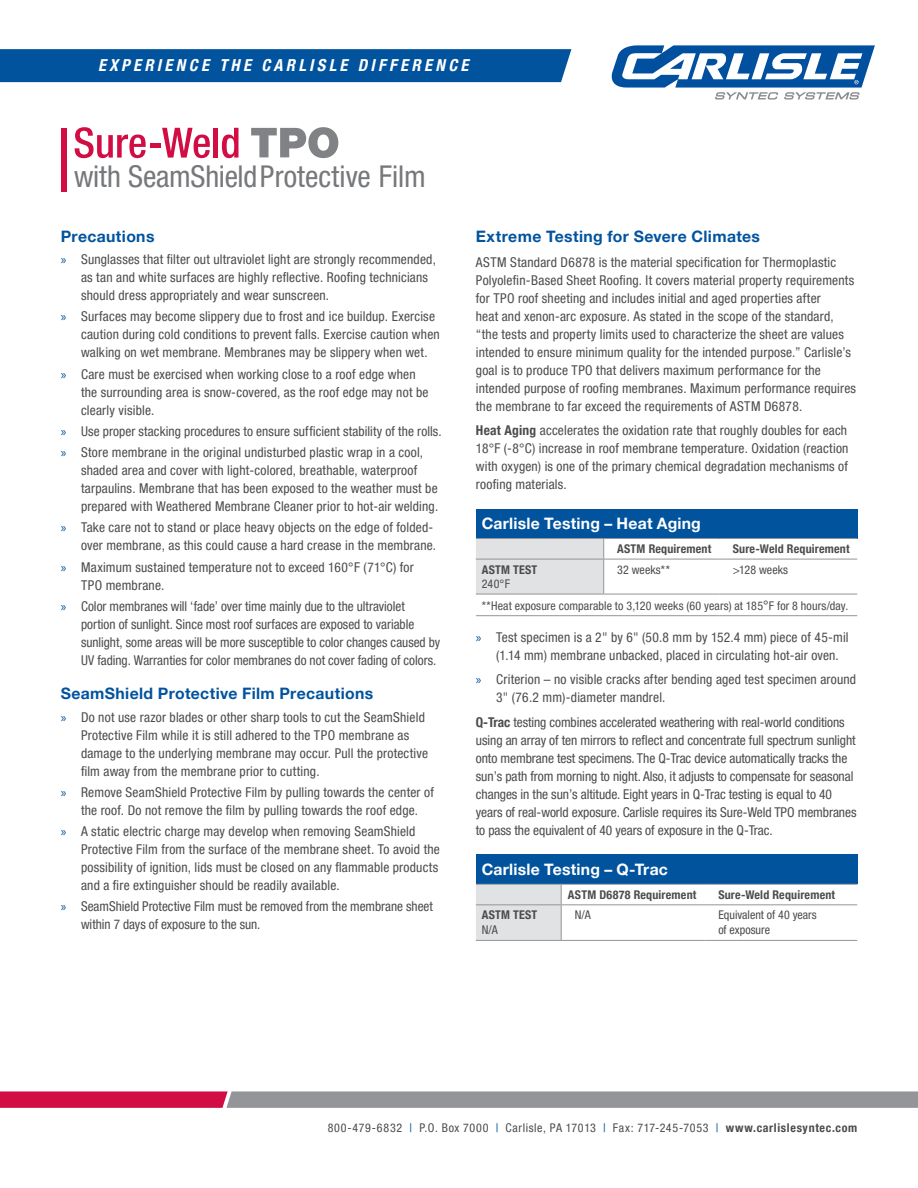
<style>
.page{position:relative;width:918px;height:1188px;background:#fff}
.page>*{position:absolute;margin:0;border:0;box-sizing:border-box;transform-origin:0 0}
.t1{font:condensed 30px "Helvetica Neue LT Pro";letter-spacing:-.005em;color:#76787b}
.t2{font:italic 700 condensed 16.5px "Helvetica Neue LT Pro";letter-spacing:.205em;color:#fff}
.t3{font:700 15.75px "Helvetica Neue LT Pro";letter-spacing:.025em;color:#01539e}
.t4{font:700 15.75px "Helvetica Neue LT Pro";letter-spacing:.015em;color:#fff}
.t5{font:condensed 13.5px/18px "Helvetica Neue LT Pro";letter-spacing:.015em;color:#4b4c4d}
.t6{font:condensed 13.5px/18px "Helvetica Neue LT Pro";letter-spacing:-.005em;color:#4b4c4d}
.t7{font:condensed 12px/15px "Helvetica Neue LT Pro";letter-spacing:.01em;color:#4b4c4d}
.t8{font:700 condensed 12px/14.4px "Helvetica Neue LT Pro";letter-spacing:.015em;color:#4b4c4d}
.t9{font:condensed 12px "Helvetica Neue LT Pro";letter-spacing:.05em;color:#4b4c4d}
.s1{font-family:"Myriad Pro";font-stretch:normal;color:#01539e}
.s2{font-weight:700}
.s3{font-weight:400}
.s4{font-size:13.5px}
.s5{color:#01539e}
</style>
<div class="page">
<div style="left:0;top:49px;width:571px;height:33px;background:#01539e"></div>
<svg style="left:612px;top:45px;width:263px;height:55px"></svg>
<svg style="left:0;top:1091px;width:918px;height:17px;background:#a67887"></svg>
<div style="left:476px;top:509px;width:381px;height:30px;background:#01539e"></div>
<hr style="left:476px;top:538px;width:128px;height:1px;background:#939598">
<hr style="left:604px;top:538px;width:115px;height:1px;background:#939598">
<div style="left:476px;top:539px;width:128px;height:55px;background:#e1e2e4"></div>
<hr style="left:719px;top:538px;width:138px;height:1px;background:#939598">
<hr style="left:476px;top:559px;width:128px;height:1px;background:#939598">
<hr style="left:604px;top:559px;width:115px;height:1px;background:#939598">
<hr style="left:603px;top:559px;width:1px;height:35px;background:#939598">
<hr style="left:719px;top:559px;width:138px;height:1px;background:#939598">
<hr style="left:476px;top:594px;width:128px;height:1px;background:#939598">
<hr style="left:604px;top:594px;width:115px;height:1px;background:#939598">
<hr style="left:719px;top:594px;width:138px;height:1px;background:#939598">
<hr style="left:476px;top:615px;width:128px;height:1px;background:#939598">
<hr style="left:604px;top:615px;width:115px;height:1px;background:#939598">
<hr style="left:719px;top:615px;width:138px;height:1px;background:#939598">
<div style="left:476px;top:855px;width:381px;height:29px;background:#01539e"></div>
<hr style="left:561px;top:884px;width:144px;height:1px;background:#939598">
<div style="left:476px;top:884px;width:86px;height:56px;background:#e1e2e4"></div>
<hr style="left:705px;top:884px;width:152px;height:1px;background:#939598">
<hr style="left:476px;top:904px;width:85px;height:1px;background:#939598">
<hr style="left:561px;top:904px;width:144px;height:1px;background:#939598">
<hr style="left:561px;top:905px;width:1px;height:35px;background:#939598">
<hr style="left:705px;top:904px;width:152px;height:1px;background:#939598">
<hr style="left:476px;top:940px;width:85px;height:1px;background:#939598">
<hr style="left:561px;top:940px;width:144px;height:1px;background:#939598">
<hr style="left:705px;top:940px;width:152px;height:1px;background:#939598">
<svg style="left:251px;top:127px;width:87px;height:31px"></svg>
<svg style="left:75px;top:127px;width:71px;height:31px"></svg>
<div style="left:150px;top:143px;width:11px;height:5px;background:#d20d44"></div>
<svg style="left:162px;top:128px;width:48px;height:30px"></svg>
<hr style="left:214px;top:128px;width:4px;height:30px;background:#d20d44">
<svg style="left:222px;top:128px;width:16px;height:30px"></svg>
<div style="left:61px;top:128px;width:6px;height:63px;background:#d20d44"></div>
<p class="t2" style="left:98px;top:55px;width:372px">EXPERIENCE THE CARLISLE DIFFERENCE</p>
<p class="t1" style="left:74px;top:159px;width:353px">with SeamShieldProtective Film</p>
<p class="t3" style="left:61px;top:226px;width:95px">Precautions</p>
<p class="t5" style="left:81px;top:250px;width:356px;text-indent:-20px"><span class="s1">»</span> Sunglasses that filter out ultraviolet light are strongly recommended, as tan and white surfaces are highly reflective. Roofing technicians should dress appropriately and wear sunscreen.</p>
<p class="t5" style="left:81px;top:307px;width:360px;text-indent:-20px"><span class="s1">»</span> Surfaces may become slippery due to frost and ice buildup. Exercise caution during cold conditions to prevent falls. Exercise caution when walking on wet membrane. Membranes may be slippery when wet.</p>
<p class="t5" style="left:81px;top:365px;width:349px;text-indent:-20px"><span class="s1">»</span> Care must be exercised when working close to a roof edge when the surrounding area is snow-covered, as the roof edge may not be clearly visible.</p>
<p class="t5" style="left:61px;top:422px;width:382px"><span class="s1">»</span> Use proper stacking procedures to ensure sufficient stability of the rolls.</p>
<p class="t5" style="left:81px;top:443px;width:359px;text-indent:-20px"><span class="s1">»</span> Store membrane in the original undisturbed plastic wrap in a cool, shaded area and cover with light-colored, breathable, waterproof tarpaulins. Membrane that has been exposed to the weather must be prepared with Weathered Membrane Cleaner prior to hot-air welding.</p>
<p class="t5" style="left:61px;top:518px;width:377px;text-align:right"><span class="s1">»</span> Take care not to stand or place heavy objects on the edge of folded&shy;over membrane, as this could cause a hard crease in the membrane.</p>
<p class="t5" style="left:81px;top:558px;width:334px;text-indent:-20px"><span class="s1">»</span> Maximum sustained temperature not to exceed 160°F (71°C) for<br>TPO membrane.</p>
<p class="t5" style="left:81px;top:597px;width:361px;text-indent:-20px"><span class="s1">»</span> Color membranes will ‘fade’ over time mainly due to the ultraviolet portion of sunlight. Since most roof surfaces are exposed to variable sunlight, some areas will be more susceptible to color changes caused by UV fading. Warranties for color membranes do not cover fading of colors.</p>
<p class="t3" style="left:61px;top:684px;width:314px">SeamShield Protective Film Precautions</p>
<p class="t5" style="left:81px;top:708px;width:349px;text-indent:-20px"><span class="s1">»</span> Do not use razor blades or other sharp tools to cut the SeamShield Protective Film while it is still adhered to the TPO membrane as damage to the underlying membrane may occur. Pull the protective fi lm away from the membrane prior to cutting.</p>
<p class="t5" style="left:61px;top:783px;width:375px;text-align:center"><span class="s1">»</span> Remove SeamShield Protective Film by pulling towards the center of the roof. Do not remove the fi lm by pulling towards the roof edge.</p>
<p class="t5" style="left:81px;top:822px;width:360px;text-indent:-20px"><span class="s1">»</span> A static electric charge may develop when removing SeamShield Protective Film from the surface of the membrane sheet. To avoid the possibility of ignition, lids must be closed on any flammable products and a fi re extinguisher should be readily available.</p>
<p class="t5" style="left:81px;top:897px;width:353px;text-indent:-20px"><span class="s1">»</span> SeamShield Protective Film must be removed from the membrane sheet within 7 days of exposure to the sun.</p>
<p class="t3" style="left:476px;top:226px;width:286px">Extreme Testing for Severe Climates</p>
<p class="t5" style="left:476px;top:253px;width:382px">ASTM Standard D6878 is the material specification for Thermoplastic Polyolefin-Based Sheet Roofi ng. It covers material property requirements for TPO roof sheeting and includes initial and aged properties after<br>heat and xenon-arc exposure. As stated in the scope of the standard, “the tests and property limits used to characterize the sheet are values intended to ensure minimum quality for the intended purpose.” Carlisle’s goal is to produce TPO that delivers maximum performance for the intended purpose of roofi ng membranes. Maximum performance requires the membrane to far exceed the requirements of ASTM D6878.</p>
<p class="t5" style="left:476px;top:421px;width:374px;text-align:justify"><span class="s2">Heat Aging</span> accelerates the oxidation rate that roughly doubles for each 18°F (-8°C) increase in roof membrane temperature. Oxidation (reaction with oxygen) is one of the primary chemical degradation mechanisms of roofi ng materials.</p>
<p class="t4" style="left:482px;top:514px;width:221px">Carlisle Testing – Heat Aging</p>
<p class="t8" style="left:617px;top:542px;width:96px">ASTM Requirement</p>
<p class="t8" style="left:733px;top:542px;width:118px">Sure-Weld Requirement</p>
<p class="t8" style="left:482px;top:562px;width:57px">ASTM TEST<br><span class="s3">240°F</span></p>
<p class="t7" style="left:617px;top:562px;width:54px">32 weeks**</p>
<p class="t7" style="left:733px;top:562px;width:57px">&gt;128 weeks</p>
<p class="t7" style="left:482px;top:598px;width:368px">**Heat exposure comparable to 3,120 weeks (60 years) at 185<span class="s4">°</span>F for 8 hours/day.</p>
<p class="t5" style="left:496px;top:628px;width:354px;text-indent:-20px"><span class="s1">»</span> Test specimen is a 2" by 6" (50.8 mm by 152.4 mm) piece of 45-mil (1.14 mm) membrane unbacked, placed in circulating hot-air oven.</p>
<p class="t5" style="left:496px;top:670px;width:362px;text-indent:-20px"><span class="s1">»</span> Criterion – no visible cracks after bending aged test specimen around<br>3" (76.2 mm)-diameter mandrel.</p>
<p class="t6" style="left:476px;top:713px;width:382px"><span class="s2">Q-Trac</span> testing combines accelerated weathering with real-world conditions using an array of ten mirrors to reflect and concentrate full spectrum sunlight onto membrane test specimens. The Q-Trac device automatically tracks the sun’s path from morning to night. Also, it adjusts to compensate for seasonal changes in the sun’s altitude. Eight years in Q-Trac testing is equal to 40 years of real-world exposure. Carlisle requires its Sure-Weld TPO membranes to pass the equivalent of 40 years of exposure in the Q-Trac.</p>
<p class="t4" style="left:482px;top:860px;width:188px">Carlisle Testing – Q-Trac</p>
<p class="t8" style="left:568px;top:887px;width:130px">ASTM D6878 Requirement</p>
<p class="t8" style="left:718px;top:887px;width:118px">Sure-Weld Requirement</p>
<p class="t8" style="left:482px;top:908px;width:57px;line-height:15px">ASTM TEST<br><span class="s3">N/A</span></p>
<p class="t7" style="left:575px;top:908px;width:18px">N/A</p>
<p class="t7" style="left:718px;top:908px;width:100px">Equivalent of 40 years of exposure</p>
<p class="t9" style="left:328px;top:1121px;width:531px">800-479-6832 <span class="s5">|</span> P.O. Box 7000 <span class="s5">|</span> Carlisle, PA 17013 <span class="s5">|</span> Fax: 717-245-7053 <span class="s5">|</span> <span class="s2">www.carlislesyntec.com</span></p>
</div>
